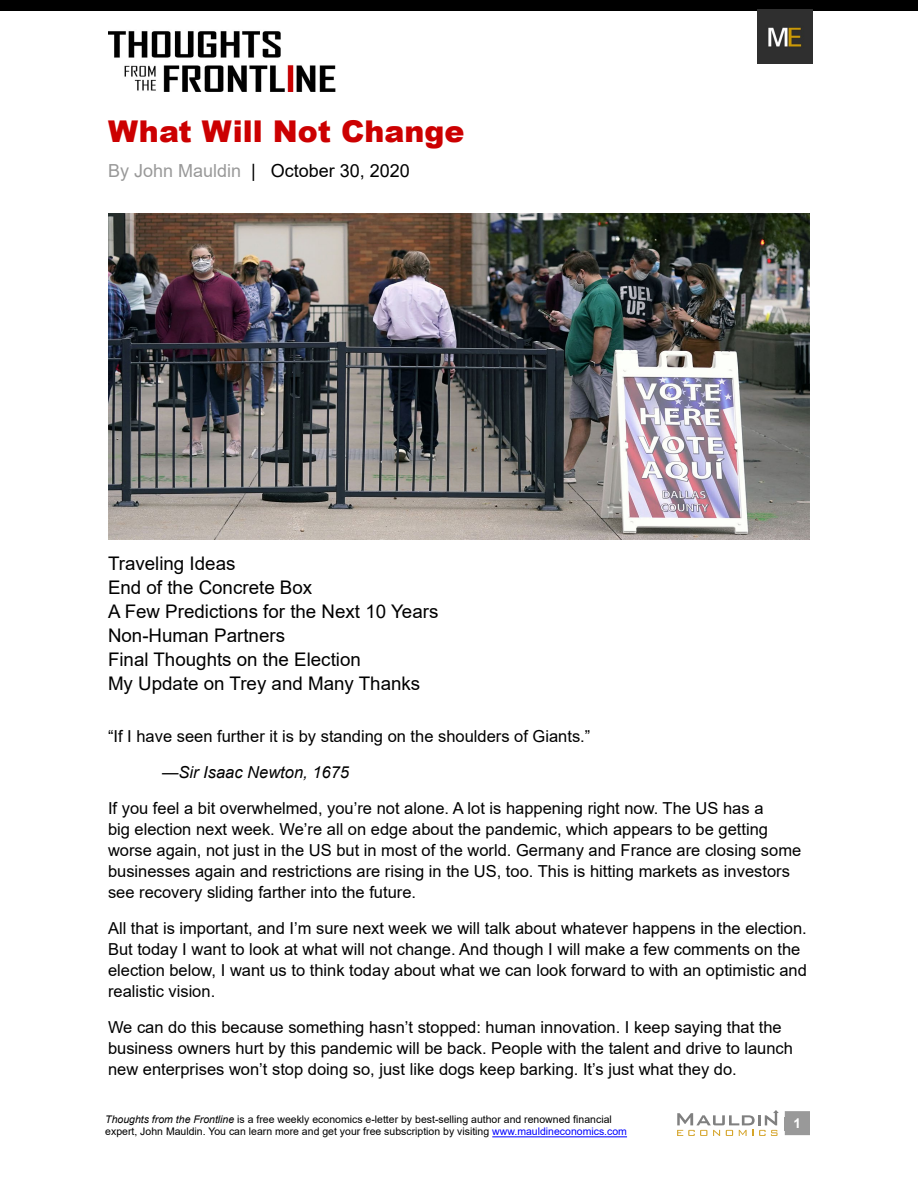
<style>
.page{position:relative;width:918px;height:1188px;background:#fff}
.page>*{position:absolute;margin:0;border:0;box-sizing:border-box;transform-origin:0 0}
.t1{font:900 30px "Arial";color:#cc0001}
.t2{font:18.75px/24px "Arial";color:#000}
.t3{font:18px "Arial";color:#000}
.t4{font:16.5px/21px "Arial";color:#000}
.t5{font:italic 16.5px "Arial";color:#000}
.t6{font:700 13.5px "Arial";color:#fff}
.t7{font:10.5px/12.6px "Arial";color:#000}
.s1{color:#999}
.s2{font-style:italic}
.s3{color:#00f}
</style>
<div class="page">
<div style="left:785px;top:1111px;width:25px;height:24px;background:#999"></div>
<hr style="left:492px;top:1136px;width:135px;height:1px;background:#00f">
<img style="left:108px;top:31px;width:228px;height:61px">
<div style="left:0;top:0;width:918px;height:11px;background:#000"></div>
<img style="left:758px;top:9px;width:55px;height:55px">
<svg style="left:677px;top:1110px;width:102px;height:26px"></svg>
<img style="left:108px;top:213px;width:702px;height:327px">
<h1 class="t1" style="left:108px;top:110px;width:358px">What Will Not Change</h1>
<p class="t3" style="left:108px;top:158px;width:303px"><span class="s1">By John Mauldin</span> | October 30, 2020</p>
<p class="t2" style="left:108px;top:551px;width:332px">Traveling Ideas<br>End of the Concrete Box<br>A Few Predictions for the Next 10 Years<br>Non-Human Partners<br>Final Thoughts on the Election<br>My Update on Trey and Many Thanks</p>
<p class="t4" style="left:108px;top:726px;width:484px">“If I have seen further it is by standing on the shoulders of Giants.”</p>
<p class="t5" style="left:162px;top:762px;width:189px">—Sir Isaac Newton, 1675</p>
<p class="t4" style="left:108px;top:798px;width:695px">If you feel a bit overwhelmed, you’re not alone. A lot is happening right now. The US has a<br>big election next week. We’re all on edge about the pandemic, which appears to be getting worse again, not just in the US but in most of the world. Germany and France are closing some businesses again and restrictions are rising in the US, too. This is hitting markets as investors see recovery sliding farther into the future.</p>
<p class="t4" style="left:108px;top:918px;width:700px">All that is important, and I’m sure next week we will talk about whatever happens in the election.<br>But today I want to look at what will not change. And though I will make a few comments on the election below, I want us to think today about what we can look forward to with an optimistic and realistic vision.</p>
<p class="t4" style="left:108px;top:1017px;width:687px">We can do this because something hasn’t stopped: human innovation. I keep saying that the business owners hurt by this pandemic will be back. People with the talent and drive to launch new enterprises won’t stop doing so, just like dogs keep barking. It’s just what they do.</p>
<p class="t7" style="left:105px;top:1113px;width:523px"><span class="s2">Thoughts from the Frontline</span> is a free weekly economics e-letter by best-selling author and renowned financial expert, John Mauldin. You can learn more and get your free subscription by visiting <span class="s3">www.mauldineconomics.com</span></p>
<p class="t6" style="left:794px;top:1113px;width:9px">1</p>
</div>
